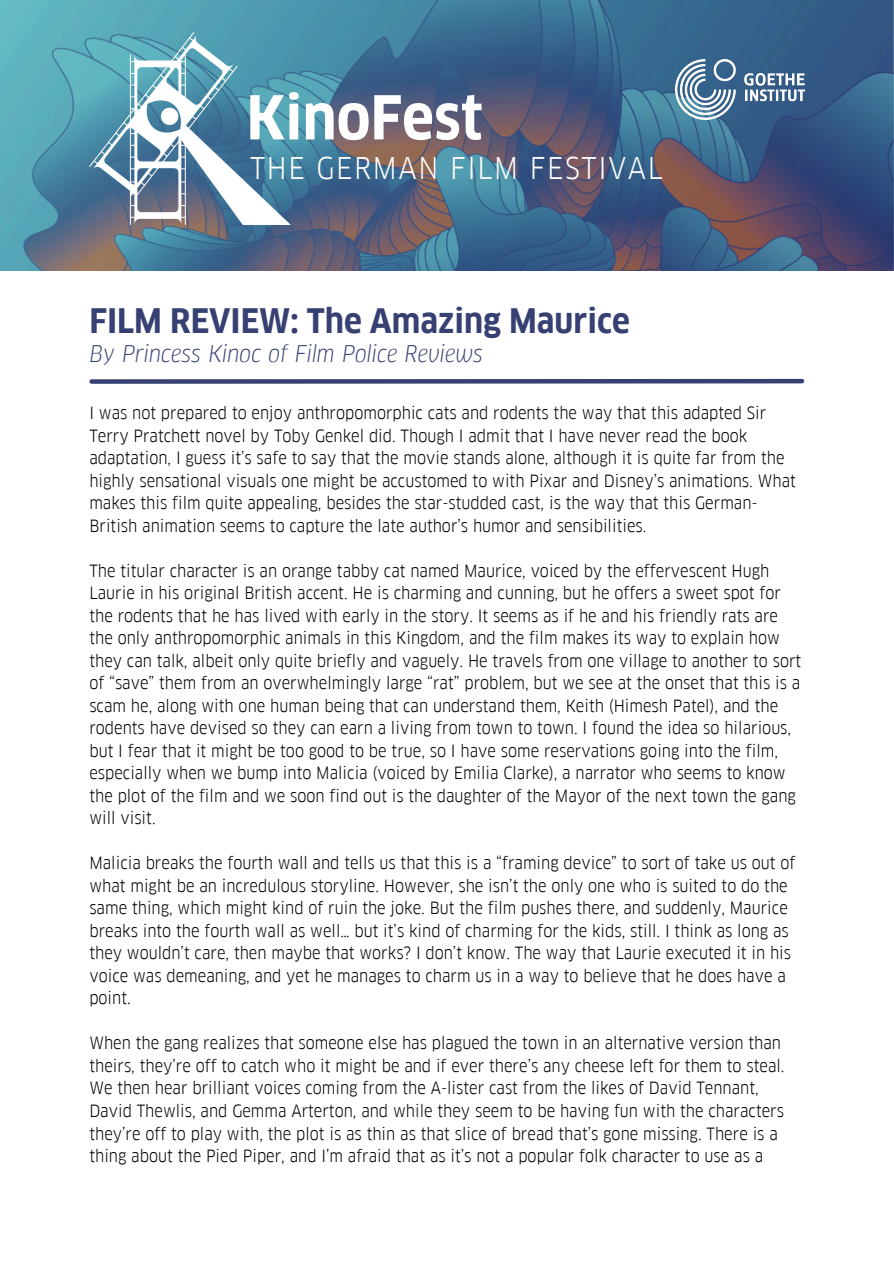
<style>
.page{position:relative;width:894px;height:1264px;background:#fff}
.page>*{position:absolute;margin:0;border:0;box-sizing:border-box;transform-origin:0 0}
.t1{font:700 58.95px "Goethe FF Clan";color:#fff}
.t2{font:700 33px "Goethe FF Clan";color:#374072}
.t3{font:29.25px "Goethe FF Clan";letter-spacing:.055em;color:#fff}
.t4{font:italic 22.5px "Goethe FF Clan";color:#374072}
.t5{font:16.5px/22.5px "Goethe FF Clan";color:#000}
</style>
<div class="page">
<div style="left:92px;top:379px;width:709px;height:5px;background:#374072"></div>
<img style="left:0;top:0;width:893px;height:270px">
<img style="left:89px;top:32px;width:202px;height:193px">
<img style="left:675px;top:59px;width:129px;height:61px">
<p class="t1" style="left:246px;top:81px;width:238px">KinoFest</p>
<p class="t3" style="left:250px;top:150px;width:414px">THE GERMAN FILM FESTIVAL</p>
<p class="t2" style="left:89px;top:300px;width:542px">FILM REVIEW: The Amazing Maurice</p>
<p class="t4" style="left:89px;top:340px;width:395px">By Princess Kinoc of Film Police Reviews</p>
<p class="t5" style="left:89px;top:402px;width:707px">I was not prepared to enjoy anthropomorphic cats and rodents the way that this adapted Sir Terry Pratchett novel by Toby Genkel did. Though I admit that I have never read the book adaptation, I guess it’s safe to say that the movie stands alone, although it is quite far from the highly sensational visuals one might be accustomed to with Pixar and Disney’s animations. What makes this film quite appealing, besides the star-studded cast, is the way that this German-British animation seems to capture the late author’s humor and sensibilities.</p>
<p class="t5" style="left:89px;top:559px;width:713px">The titular character is an orange tabby cat named Maurice, voiced by the effervescent Hugh Laurie in his original British accent. He is charming and cunning, but he offers a sweet spot for the rodents that he has lived with early in the story. It seems as if he and his friendly rats are the only anthropomorphic animals in this Kingdom, and the film makes its way to explain how they can talk, albeit only quite briefly and vaguely. He travels from one village to another to sort of “save” them from an overwhelmingly large “rat” problem, but we see at the onset that this is a scam he, along with one human being that can understand them, Keith (Himesh Patel), and the rodents have devised so they can earn a living from town to town. I found the idea so hilarious, but I fear that it might be too good to be true, so I have some reservations going into the film, especially when we bump into Malicia (voiced by Emilia Clarke), a narrator who seems to know the plot of the film and we soon find out is the daughter of the Mayor of the next town the gang will visit.</p>
<h1 class="t5" style="left:89px;top:852px;width:707px">Malicia breaks the fourth wall and tells us that this is a “framing device” to sort of take us out of what might be an incredulous storyline. However, she isn’t the only one who is suited to do the same thing, which might kind of ruin the joke. But the film pushes there, and suddenly, Maurice breaks into the fourth wall as well… but it’s kind of charming for the kids, still. I think as long as they wouldn’t care, then maybe that works? I don’t know. The way that Laurie executed it in his voice was demeaning, and yet he manages to charm us in a way to believe that he does have a point.</h1>
<h3 class="t5" style="left:89px;top:1032px;width:696px">When the gang realizes that someone else has plagued the town in an alternative version than theirs, they’re off to catch who it might be and if ever there’s any cheese left for them to steal.<br>We then hear brilliant voices coming from the A-lister cast from the likes of David Tennant, David Thewlis, and Gemma Arterton, and while they seem to be having fun with the characters they’re off to play with, the plot is as thin as that slice of bread that’s gone missing. There is a thing about the Pied Piper, and I’m afraid that as it’s not a popular folk character to use as a</h3>
</div>
